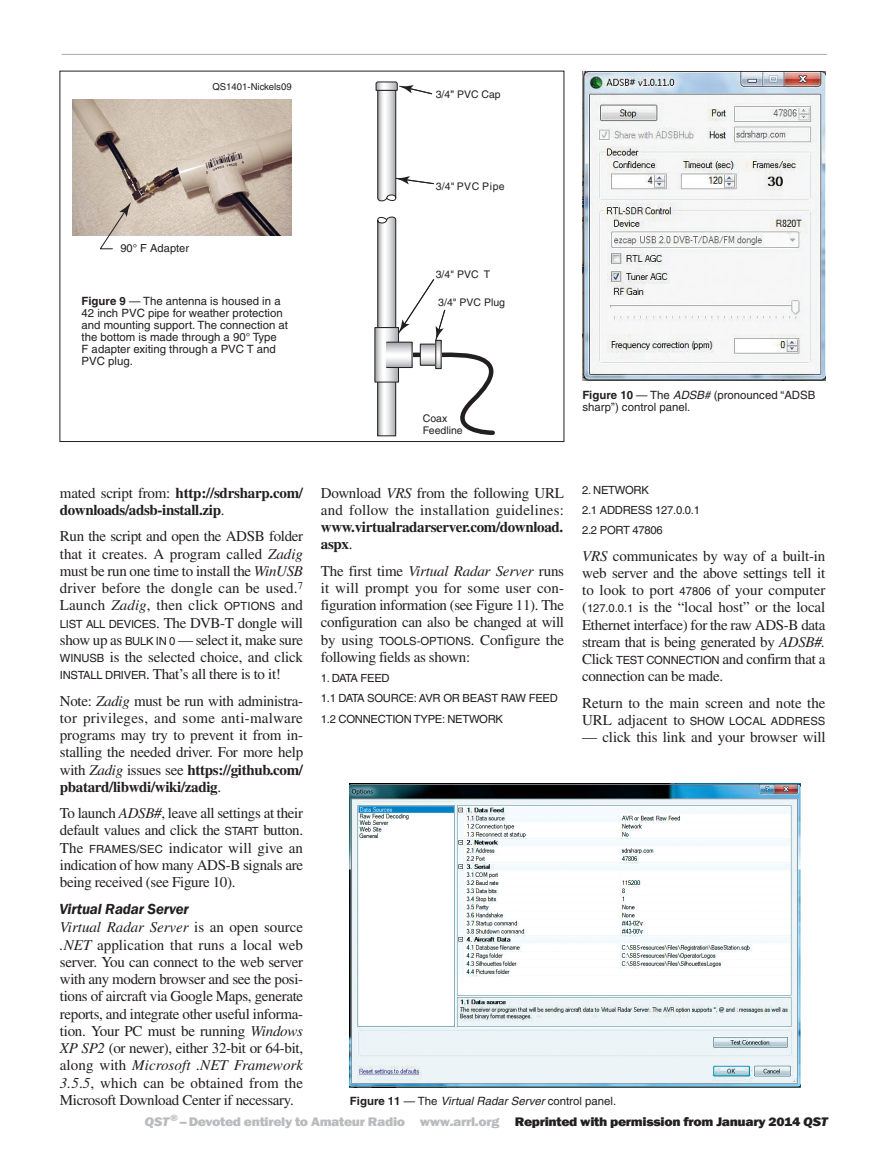
<style>
.page{position:relative;width:885px;height:1161px;background:#fff}
.page>*{position:absolute;margin:0;border:0;box-sizing:border-box;transform-origin:0 0}
.Body_Text{font:15px/17.2px "Times";letter-spacing:-.02em;color:#231f20;text-align:justify}
.Body_Text-2{font:700 15px/17.2px "Times";letter-spacing:-.02em;color:#231f20}
.Body_Text-3{font:15px "Times";color:#231f20}
.Subhead_2{font:italic 600 15px "Franklin Gothic";letter-spacing:-.01em;color:#231f20}
.t1{font:800 12.75px "Franklin Gothic";letter-spacing:-.025em;color:#babbbe;scale:1.1 1}
.t2{font:11.4px/12px "Helvetica";color:#231f20}
.t3{font:italic 11.4px "Helvetica";color:#231f20}
.Body_Text-4{font:11.25px "Helvetica";letter-spacing:-.025em;color:#231f20}
.Body_Text-5{font:11.25px "Helvetica";color:#231f20}
.Body_Text-6{font:11.25px "Helvetica";letter-spacing:-.045em;color:#231f20}
.t4{font:11.1px "Helvetica";color:#231f20}
.t5{font:10.5px/12.6px "Helvetica";color:#231f20}
.t6{font:9.6px "Helvetica";color:#231f20}
.s1{font-family:"Arial"}
.s2{font-weight:700}
.s3{font-style:italic}
.s4{font-weight:400}
.s5{font-family:"Helvetica";font-size:11.25px}
.s6{font-family:"Times";font-size:15px}
.s7{font-weight:700;font-style:normal}
.s8{font-style:normal}
.s9{color:#231f20}
.s10{font-style:italic;color:#231f20}
</style>
<div class="page">
<hr style="left:62px;top:54px;width:764px;height:1px;background:#a8a9ad">
<img style="left:72px;top:99px;width:219px;height:137px">
<svg style="left:100px;top:202px;width:31px;height:47px"></svg>
<svg style="left:375px;top:81px;width:59px;height:121px"></svg>
<svg style="left:374px;top:216px;width:121px;height:221px"></svg>
<img style="left:582px;top:71px;width:243px;height:310px">
<img style="left:350px;top:784px;width:450px;height:303px">
<p class="t6" style="left:212px;top:81px;width:81px">QS1401-Nickels09</p>
<p class="t5" style="left:435px;top:88px;width:67px">3/4<span class="s1">"</span> PVC Cap</p>
<p class="t5" style="left:435px;top:180px;width:70px">3/4" PVC Pipe</p>
<p class="t4" style="left:120px;top:242px;width:70px">90° F Adapter</p>
<p class="t2" style="left:81px;top:295px;width:208px"><span class="s2">Figure 9</span> — The antenna is housed in a<br>42 inch PVC pipe for weather protection and mounting support. The connection at the bottom is made through a 90° Type<br>F adapter exiting through a PVC T and<br>PVC plug.</p>
<p class="t5" style="left:435px;top:268px;width:56px">3/4" PVC T</p>
<p class="t5" style="left:438px;top:296px;width:68px">3/4" PVC Plug</p>
<p class="t5" style="left:422px;top:412px;width:41px">Coax<br>Feedline</p>
<p class="t2" style="left:582px;top:389px;width:234px"><span class="s2">Figure 10</span> — The <span class="s3">ADSB#</span> (pronounced “ADSB sharp”) control panel.</p>
<p class="Body_Text-2" style="left:60px;top:484px;width:245px"><span class="s4">mated script from:</span> http://sdrsharp.com/ downloads/adsb-install.zip<span class="s4">.</span></p>
<p class="Body_Text" style="left:60px;top:528px;width:245px">Run the script and open the ADSB folder that it creates. A program called <span class="s3">Zadig </span>must be run one time to install the <span class="s3">WinUSB </span>driver before the dongle can be used.<sup>7<br></sup>Launch <span class="s3">Zadig</span>, then click <span class="s5">OPTIONS</span> and <span class="s5">LIST ALL DEVICES</span>. The DVB-T dongle will show up as <span class="s5">BULK IN 0</span> — select it, make sure <span class="s5">WINUSB</span> is the selected choice, and click <span class="s5">INSTALL DRIVER</span>. That’s all there is to it!</p>
<p class="Body_Text" style="left:60px;top:692px;width:245px">Note: <span class="s3">Zadig</span> must be run with administra&shy;tor privileges, and some anti-malware programs may try to prevent it from in&shy;stalling the needed driver. For more help with <span class="s3">Zadig</span> issues see <span class="s2">https://github.com/ pbatard/libwdi/wiki/zadig</span>.</p>
<p class="Body_Text" style="left:60px;top:804px;width:245px">To launch <span class="s3">ADSB#</span>, leave all settings at their default values and click the <span class="s5">START</span> button.<br>The <span class="s5">FRAMES/SEC</span> indicator will give an indication of how many ADS-B signals are being received (see Figure 10).</p>
<p class="Subhead_2" style="left:59px;top:899px;width:131px">Virtual Radar Server</p>
<p class="Body_Text" style="left:60px;top:919px;width:245px"><span class="s3">Virtual Radar Server</span> is an open source <span class="s3">.NET</span> application that runs a local web server. You can connect to the web server with any modern browser and see the posi&shy;tions of aircraft via Google Maps, generate reports, and integrate other useful informa&shy;tion. Your PC must be running <span class="s3">Windows XP SP2</span> (or newer), either 32-bit or 64-bit, along with <span class="s3">Microsoft .NET Framework 3.5</span>.<span class="s3">5</span>, which can be obtained from the Microsoft Download Center if necessary.</p>
<p class="t4" style="left:183px;top:504px;width:72px">3/4" PVC Plug</p>
<p class="t4" style="left:166px;top:640px;width:44px">Feedline</p>
<p class="Body_Text" style="left:321px;top:484px;width:244px">Download <span class="s3">VRS</span> from the following URL and follow the installation guidelines: <span class="s2">www.virtualradarserver.com/download. aspx</span>.</p>
<p class="Body_Text" style="left:321px;top:562px;width:245px">The first time <span class="s3">Virtual Radar Server</span> runs it will prompt you for some user con&shy;figuration information (see Figure 11). The configuration can also be changed at will by using <span class="s5">TOOLS-OPTIONS</span>. Configure the following fields as shown:</p>
<p class="Body_Text-6" style="left:321px;top:672px;width:70px">1. DATA FEED</p>
<p class="Body_Text-4" style="left:321px;top:692px;width:238px">1.1 DATA SOURCE: AVR OR BEAST RAW FEED</p>
<p class="Body_Text-4" style="left:321px;top:712px;width:184px">1.2 CONNECTION TYPE: NETWORK</p>
<p class="Body_Text-4" style="left:582px;top:483px;width:68px">2. NETWORK</p>
<p class="Body_Text-4" style="left:582px;top:504px;width:119px">2.1 ADDRESS 127.0.0.1</p>
<p class="Body_Text-4" style="left:582px;top:524px;width:82px">2.2 PORT 47806</p>
<p class="Body_Text" style="left:582px;top:547px;width:245px"><span class="s3">VRS</span> communicates by way of a built-in web server and the above settings tell it to look to port <span class="s5">47806</span> of your computer (<span class="s5">127.0.0.1</span> is the “local host” or the local Ethernet interface) for the raw ADS-B data stream that is being generated by <span class="s3">ADSB#.<br></span>Click <span class="s5">TEST CONNECTION</span> and confirm that a connection can be made.</p>
<p class="Body_Text-3" style="left:582px;top:694px;width:245px">Return to the main screen and note the</p>
<p class="Body_Text-5" style="left:582px;top:714px;width:245px"><span class="s6">URL adjacent to</span> SHOW LOCAL ADDRESS</p>
<p class="Body_Text" style="left:582px;top:728px;width:245px">— click this link and your browser will</p>
<p class="t3" style="left:350px;top:1095px;width:268px"><span class="s7">Figure 11</span> <span class="s8">— The</span> Virtual Radar Server <span class="s8">control panel.</span></p>
<p class="t1" style="left:144px;top:1114px;width:622px"><span class="s3">QST</span><sup>®</sup>– Devoted entirely to Amateur Radio www.arrl.org <span class="s9">Reprinted with permission from January 2014</span> <span class="s10">QST</span></p>
</div>
